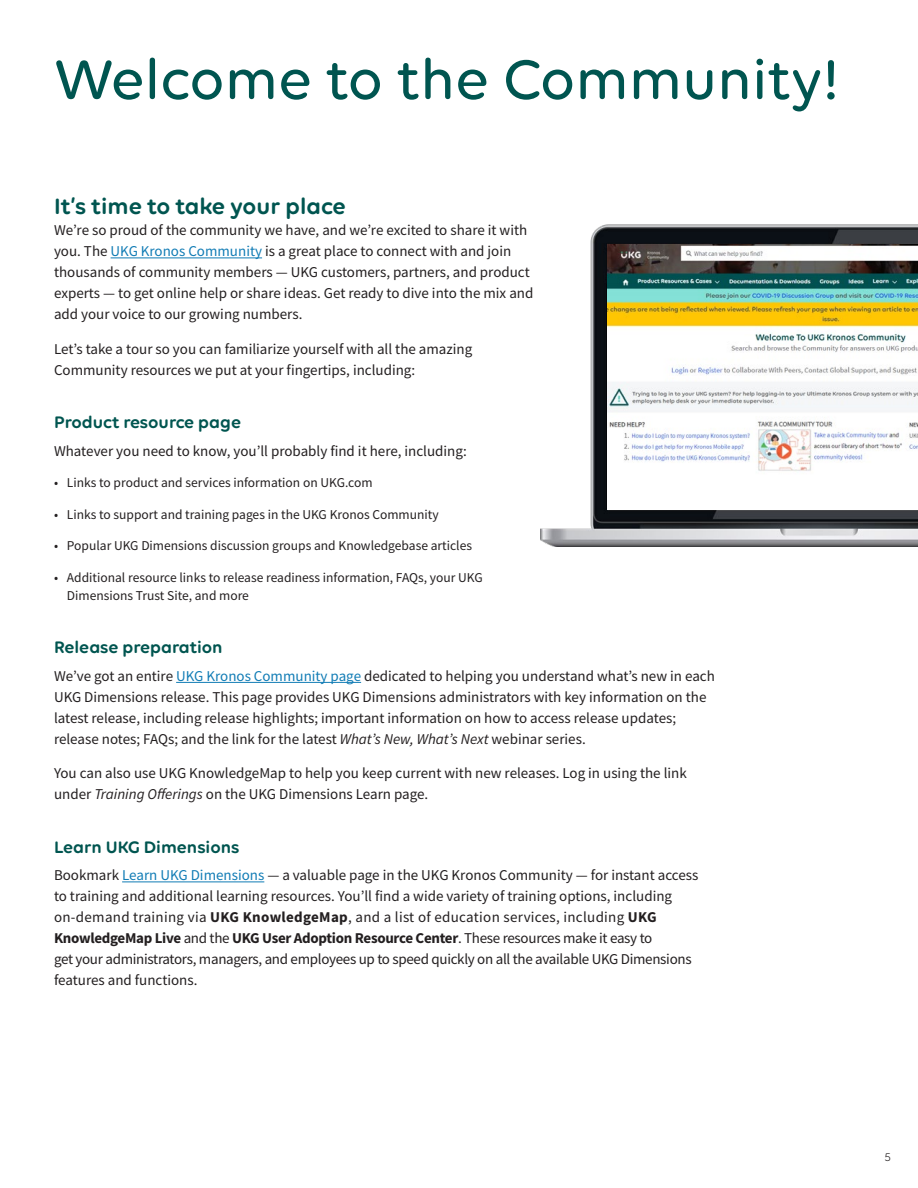
<style>
.page{position:relative;width:918px;height:1188px;background:#fff}
.page>*{position:absolute;margin:0;border:0;box-sizing:border-box;transform-origin:0 0}
.Main_headline_33_39{font:500 60px "Volte Rounded";color:#005550}
.Subhead_16_21_Dark_T{font:600 24px "Volte Rounded";color:#005550}
.Body_text_header_12{font:600 18px "Volte Rounded";color:#005550}
.Body_text_10_14{font:15px/21px "Source Sans Pro";color:#231f20}
.t1{font:13.5px/18px "Source Sans Pro";color:#231f20}
.t2{font:12px "Volte Rounded";color:#231f20}
.s1{color:#117cb5}
.s2{font-style:italic}
.s3{font-weight:700}
</style>
<div class="page">
<hr style="left:111px;top:258px;width:151px;height:1px;background:#117cb5">
<hr style="left:176px;top:682px;width:185px;height:1px;background:#117cb5">
<hr style="left:122px;top:882px;width:142px;height:1px;background:#117cb5">
<img style="left:541px;top:224px;width:377px;height:323px">
<div style="left:608px;top:244px;width:310px;height:266px;background:#fff"></div>
<img style="left:608px;top:244px;width:310px;height:227px">
<p class="Main_headline_33_39" style="left:54px;top:44px;width:787px">Welcome to the Community!</p>
<p class="Subhead_16_21_Dark_T" style="left:54px;top:192px;width:293px">It’s time to take your place</p>
<p class="Body_text_10_14" style="left:54px;top:220px;width:481px">We’re so proud of the community we have, and we’re excited to share it with you. The <span class="s1">UKG Kronos Community</span> is a great place to connect with and join thousands of community members — UKG customers, partners, and product experts — to get online help or share ideas. Get ready to dive into the mix and add your voice to our growing numbers.</p>
<p class="Body_text_10_14" style="left:54px;top:338px;width:420px">Let’s take a tour so you can familiarize yourself with all the amazing<br>Community resources we put at your fingertips, including:</p>
<p class="Body_text_header_12" style="left:54px;top:412px;width:189px">Product resource page</p>
<p class="Body_text_10_14" style="left:54px;top:440px;width:414px">Whatever you need to know, you’ll probably find it here, including:</p>
<p class="t1" style="left:54px;top:474px;width:320px">• Links to product and services information on UKG.com</p>
<p class="t1" style="left:54px;top:505px;width:386px">• Links to support and training pages in the UKG Kronos Community</p>
<p class="t1" style="left:54px;top:537px;width:420px">• Popular UKG Dimensions discussion groups and Knowledgebase articles</p>
<p class="t1" style="left:67px;top:568px;width:417px;text-indent:-13px">• Additional resource links to release readiness information, FAQs, your UKG<br>Dimensions Trust Site, and more</p>
<p class="Body_text_header_12" style="left:54px;top:637px;width:170px">Release preparation</p>
<p class="Body_text_10_14" style="left:54px;top:665px;width:662px">We’ve got an entire <span class="s1">UKG Kronos Community page</span> dedicated to helping you understand what’s new in each UKG Dimensions release. This page provides UKG Dimensions administrators with key information on the latest release, including release highlights; important information on how to access release updates; release notes; FAQs; and the link for the latest <span class="s2">What’s New, What’s Next</span> webinar series.</p>
<p class="Body_text_10_14" style="left:54px;top:763px;width:634px">You can also use UKG KnowledgeMap to help you keep current with new releases. Log in using the link under <span class="s2">Training Offerings</span> on the UKG Dimensions Learn page.</p>
<p class="Body_text_header_12" style="left:54px;top:836px;width:187px">Learn UKG Dimensions</p>
<p class="Body_text_10_14" style="left:54px;top:865px;width:646px">Bookmark <span class="s1">Learn UKG Dimensions</span> — a valuable page in the UKG Kronos Community — for instant access to training and additional learning resources. You’ll find a wide variety of training options, including on-demand training via <span class="s3">UKG KnowledgeMap</span>, and a list of education services, including <span class="s3">UKG KnowledgeMap Live</span> and the <span class="s3">UKG User Adoption Resource Center</span>. These resources make it easy to<br>get your administrators, managers, and employees up to speed quickly on all the available UKG Dimensions features and functions.</p>
<p class="t2" style="left:884px;top:1150px;width:8px">5</p>
</div>
